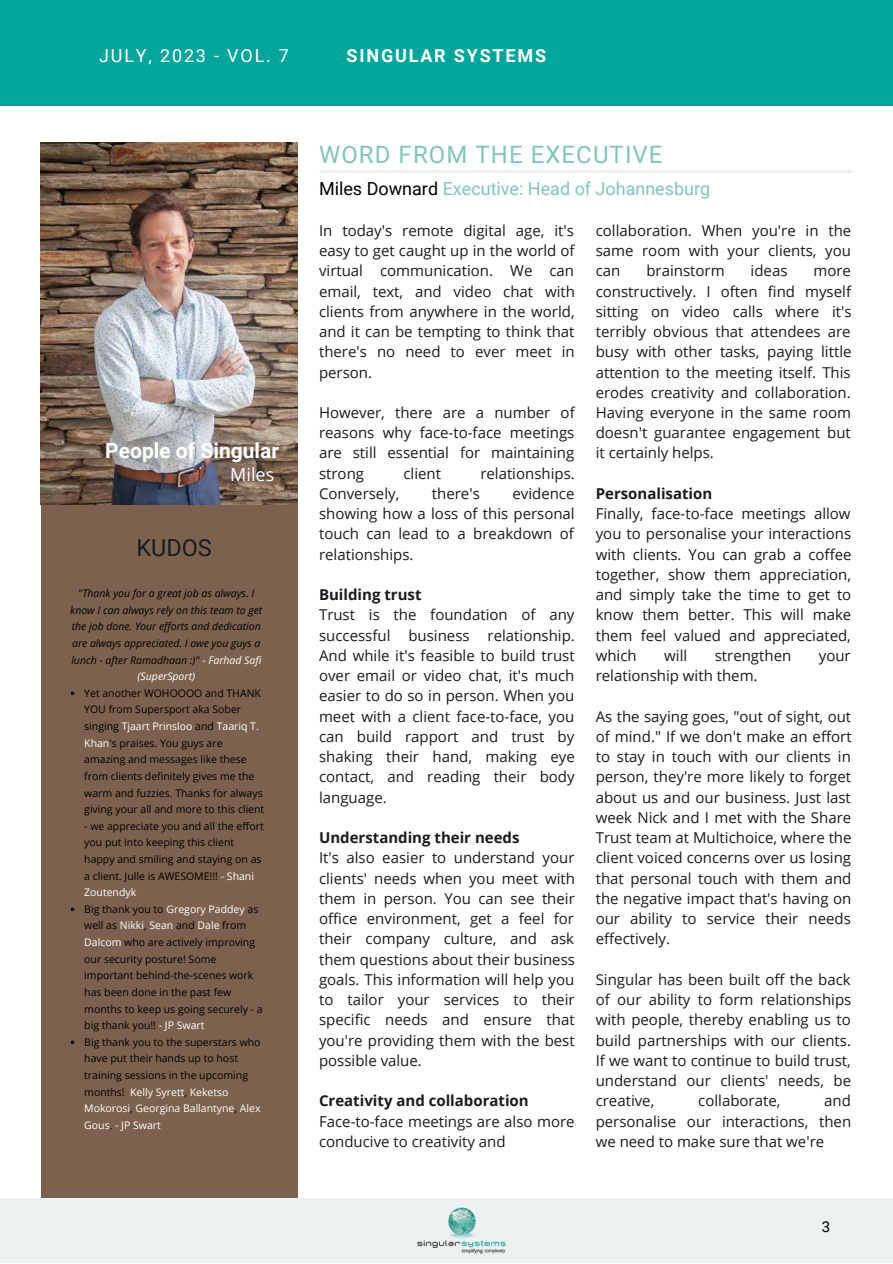
<style>
.page{position:relative;width:893px;height:1264px;background:#fff}
.page>*{position:absolute;margin:0;border:0;box-sizing:border-box;transform-origin:0 0}
.t1{font:24px "Roboto";letter-spacing:.045em;color:#81c5bd}
.t2{font:23.55px "Roboto";color:#1a1b1e}
.t3{font:700 21px "Roboto";color:#fff}
.t4{font:18px "Roboto";color:#81c5bd}
.t5{font:700 18px "Roboto";letter-spacing:.1em;color:#fff}
.t6{font:18px "Roboto";letter-spacing:.1em;color:#fff}
.t7{font:18px "Open Sans";color:#fff}
.t8{font:15px/20.2px "Open Sans";color:#1a1b1e;text-align:justify}
.t9{font:700 15px "Open Sans";color:#1a1b1e}
.t10{font:15px "Roboto";color:#000}
.t11{font:10.5px/16.6px "Open Sans";color:#000}
.t12{font:italic 10.5px/16.6px "Open Sans";color:#000;text-align:center}
.s1{color:#fff}
.s2{color:#000}
</style>
<div class="page">
<div style="left:41px;top:501px;width:256px;height:699px;background:#7c614e"></div>
<div style="left:0;top:1198px;width:892px;height:64px;background:#edf0f1"></div>
<div style="left:0;top:0;width:892px;height:106px;background:#00a69b"></div>
<img style="left:417px;top:1207px;width:89px;height:47px">
<img style="left:41px;top:142px;width:256px;height:362px">
<svg style="left:71px;top:691px;width:3px;height:4px"></svg>
<svg style="left:71px;top:907px;width:3px;height:4px"></svg>
<svg style="left:71px;top:1040px;width:3px;height:4px"></svg>
<hr style="left:321px;top:170px;width:529px;height:3px;background:#edf0f1">
<p class="t6" style="left:99px;top:45px;width:191px">JULY, 2023 - VOL. 7</p>
<p class="t5" style="left:346px;top:45px;width:201px">SINGULAR SYSTEMS</p>
<p class="t3" style="left:105px;top:438px;width:175px">People of Singular</p>
<p class="t7" style="left:230px;top:462px;width:45px">Miles</p>
<p class="t2" style="left:136px;top:534px;width:77px">KUDOS</p>
<p class="t12" style="left:70px;top:584px;width:193px">"Thank you for a great job as always. I know I can always rely on this team to get the job done. Your efforts and dedication are always appreciated. I owe you guys a lunch - after Ramadhaan :)" <span class="s1">- Farhad Safi (SuperSport)</span></p>
<p class="t11" style="left:84px;top:684px;width:181px">Yet another WOHOOOO and THANK YOU from Supersport aka Sober singing <span class="s1">Tjaart Prinsloo</span> and <span class="s1">Taariq T.<br>Khan</span>'s praises. You guys are amazing and messages like these from clients definitely gives me the warm and fuzzies. Thanks for always giving your all and more to this client</p>
<p class="t11" style="left:84px;top:817px;width:181px">- we appreciate you and all the effort you put into keeping this client happy and smiling and staying on as a client. Julle is AWESOME!!! <span class="s1">- Shani<br>Zoutendyk</span></p>
<p class="t11" style="left:84px;top:900px;width:180px">Big thank you to <span class="s1">Gregory Paddey</span> as well as <span class="s1">Nikki</span>, <span class="s1">Sean</span> and <span class="s1">Dale</span> from<br><span class="s1">Dalcom</span> who are actively improving our security posture! Some important behind-the-scenes work has been done in the past few months to keep us going securely - a big thank you!! <span class="s1">- JP Swart</span></p>
<p class="t11" style="left:84px;top:1033px;width:178px">Big thank you to the superstars who have put their hands up to host training sessions in the upcoming months! <span class="s1">Kelly Syrett</span>, <span class="s1">Keketso<br>Mokorosi</span>, <span class="s1">Georgina Ballantyne</span>, <span class="s1">Alex<br>Gous</span>. <span class="s1">- JP Swart</span></p>
<p class="t1" style="left:319px;top:141px;width:345px">WORD FROM THE EXECUTIVE</p>
<p class="t4" style="left:319px;top:179px;width:392px"><span class="s2">Miles Downard</span> Executive: Head of Johannesburg</p>
<p class="t8" style="left:319px;top:220px;width:257px">In today's remote digital age, it's easy to get caught up in the world of virtual communication. We can email, text, and video chat with clients from anywhere in the world, and it can be tempting to think that there's no need to ever meet in person.</p>
<p class="t8" style="left:319px;top:402px;width:257px">However, there are a number of reasons why face-to-face meetings are still essential for maintaining strong</p>
<p class="t8" style="left:403px;top:463px;width:39px">client</p>
<p class="t8" style="left:480px;top:463px;width:96px">relationships.</p>
<p class="t8" style="left:319px;top:483px;width:257px;text-indent:193px">evidence showing how a loss of this personal touch can lead to a breakdown of relationships.</p>
<p class="t9" style="left:319px;top:584px;width:104px">Building trust</p>
<p class="t8" style="left:319px;top:604px;width:257px">Trust is the foundation of any successful business relationship.<br>And while it's feasible to build trust over email or video chat, it's much easier to do so in person. When you meet with a client face-to-face, you can build rapport and trust by shaking their hand, making eye contact, and reading their body language.</p>
<p class="t9" style="left:319px;top:827px;width:202px">Understanding their needs</p>
<p class="t8" style="left:319px;top:847px;width:257px">It's also easier to understand your clients' needs when you meet with them in person. You can see their office environment, get a feel for their company culture, and ask them questions about their business goals. This information will help you to tailor your services to their specific needs and ensure that you're providing them with the best possible value.</p>
<p class="t9" style="left:319px;top:1090px;width:211px">Creativity and collaboration</p>
<p class="t8" style="left:319px;top:1110px;width:257px">Face-to-face meetings are also more conducive to creativity and</p>
<p class="t8" style="left:319px;top:483px;width:82px">Conversely,</p>
<p class="t8" style="left:432px;top:483px;width:49px">there's</p>
<p class="t8" style="left:595px;top:220px;width:257px">collaboration. When you're in the same room with your clients, you can</p>
<p class="t8" style="left:646px;top:260px;width:80px">brainstorm</p>
<p class="t8" style="left:750px;top:260px;width:38px">ideas</p>
<p class="t8" style="left:595px;top:260px;width:257px;text-indent:218px">more constructively. I often find myself sitting on video calls where it's terribly obvious that attendees are busy with other tasks, paying little attention to the meeting itself. This erodes creativity and collaboration.<br>Having everyone in the same room doesn't guarantee engagement but it certainly helps.</p>
<p class="t9" style="left:595px;top:483px;width:118px">Personalisation</p>
<p class="t8" style="left:595px;top:503px;width:257px">Finally, face-to-face meetings allow you to personalise your interactions with clients. You can grab a coffee together, show them appreciation, and simply take the time to get to know them better. This will make them feel valued and appreciated, which</p>
<p class="t8" style="left:664px;top:645px;width:25px">will</p>
<p class="t8" style="left:714px;top:645px;width:78px">strengthen</p>
<p class="t8" style="left:818px;top:645px;width:33px">your</p>
<p class="t8" style="left:595px;top:665px;width:163px">relationship with them.</p>
<p class="t8" style="left:595px;top:705px;width:257px">As the saying goes, "out of sight, out of mind." If we don't make an effort to stay in touch with our clients in person, they're more likely to forget about us and our business. Just last week Nick and I met with the Share Trust team at Multichoice, where the client voiced concerns over us losing that personal touch with them and the negative impact that's having on our ability to service their needs effectively.</p>
<p class="t8" style="left:595px;top:968px;width:257px">Singular has been built off the back of our ability to form relationships with people, thereby enabling us to build partnerships with our clients.<br>If we want to continue to build trust, understand our clients' needs, be creative,</p>
<p class="t8" style="left:595px;top:1090px;width:257px;text-indent:228px">and personalise our interactions, then we need to make sure that we're</p>
<p class="t8" style="left:698px;top:1090px;width:84px">collaborate,</p>
<p class="t10" style="left:821px;top:1217px;width:10px">3</p>
</div>
